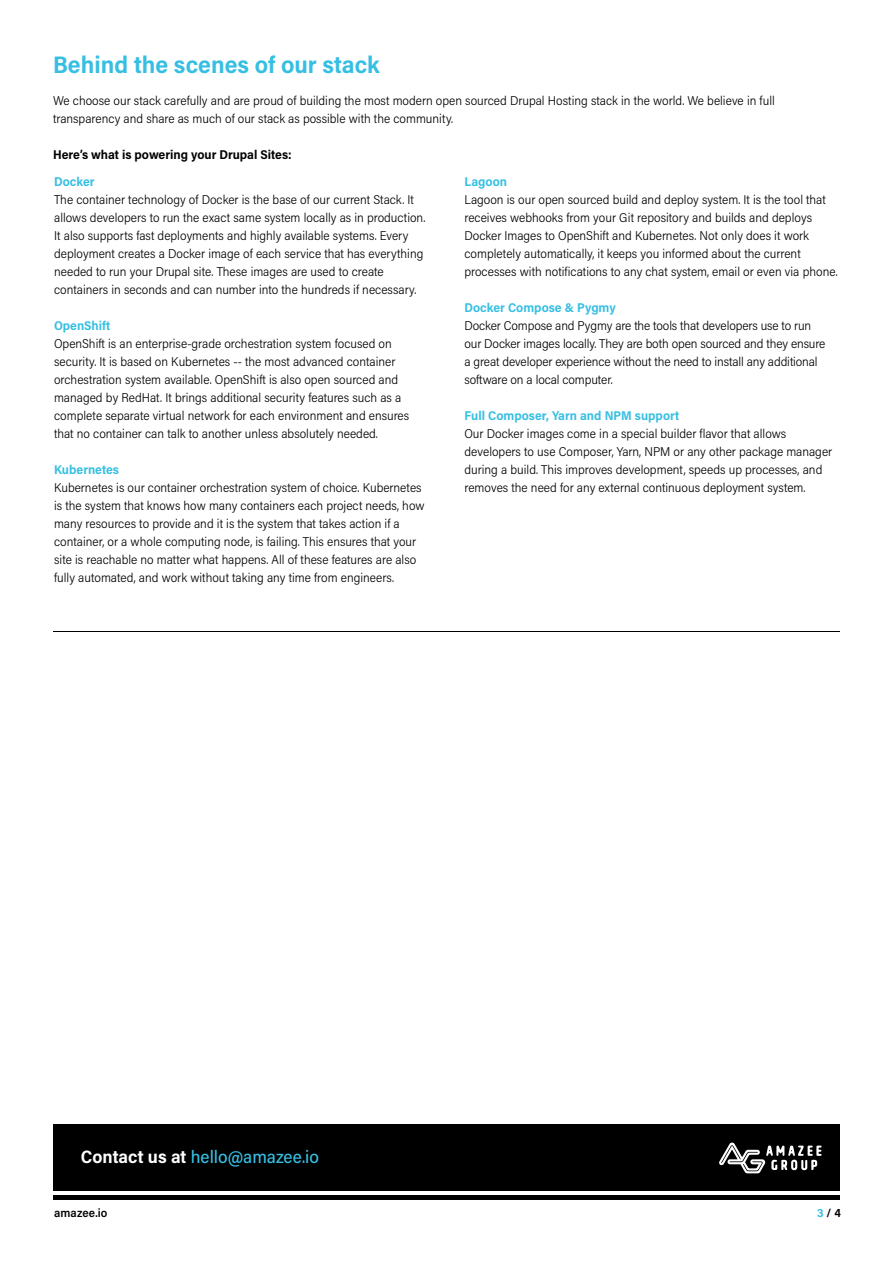
<style>
.page{position:relative;width:893px;height:1263px;background:#fff}
.page>*{position:absolute;margin:0;border:0;box-sizing:border-box;transform-origin:0 0}
.t1{font:700 24px "Acumin Pro Semi Cond";color:#36bfe3}
.t2{font:500 18px "Acumin Pro Semi Cond";color:#36bfe3}
.t3{font:300 12.75px/18px "Acumin Pro Semi Cond";color:#000}
.t4{font:700 12.75px "Acumin Pro Semi Cond";color:#36bfe3}
.t5{font:700 12.75px "Acumin Pro Semi Cond";color:#000}
.t6{font:600 12px "Acumin Pro Semi Cond";letter-spacing:.01em;color:#000}
.t7{font:700 12px "Acumin Pro Semi Cond";color:#000}
.s1{font-weight:700;color:#fff}
.s2{color:#36bfe3}
</style>
<div class="page">
<hr style="left:53px;top:1195px;width:787px;height:4px;background:#000">
<div style="left:53px;top:1125px;width:787px;height:66px;background:#000"></div>
<svg style="left:719px;top:1142px;width:102px;height:31px"></svg>
<hr style="left:53px;top:631px;width:787px;height:1px;background:#000">
<h1 class="t1" style="left:53px;top:47px;width:328px">Behind the scenes of our stack</h1>
<p class="t3" style="left:53px;top:91px;width:723px">We choose our stack carefully and are proud of building the most modern open sourced Drupal Hosting stack in the world. We believe in full transparency and share as much of our stack as possible with the community.</p>
<p class="t5" style="left:53px;top:145px;width:240px">Here’s what is powering your Drupal Sites:</p>
<p class="t4" style="left:54px;top:172px;width:42px">Docker</p>
<p class="t3" style="left:54px;top:190px;width:373px">The container technology of Docker is the base of our current Stack. It allows developers to run the exact same system locally as in production.<br>It also supports fast deployments and highly available systems. Every deployment creates a Docker image of each service that has everything needed to run your Drupal site. These images are used to create containers in seconds and can number into the hundreds if necessary.</p>
<p class="t4" style="left:54px;top:316px;width:58px">OpenShift</p>
<p class="t3" style="left:54px;top:334px;width:357px">OpenShift is an enterprise-grade orchestration system focused on security. It is based on Kubernetes -- the most advanced container orchestration system available. OpenShift is also open sourced and managed by RedHat. It brings additional security features such as a complete separate virtual network for each environment and ensures that no container can talk to another unless absolutely needed.</p>
<p class="t4" style="left:54px;top:460px;width:66px">Kubernetes</p>
<p class="t3" style="left:54px;top:478px;width:372px">Kubernetes is our container orchestration system of choice. Kubernetes is the system that knows how many containers each project needs, how many resources to provide and it is the system that takes action if a container, or a whole computing node, is failing. This ensures that your site is reachable no matter what happens. All of these features are also fully automated, and work without taking any time from engineers.</p>
<p class="t4" style="left:464px;top:172px;width:44px">Lagoon</p>
<p class="t3" style="left:464px;top:190px;width:375px">Lagoon is our open sourced build and deploy system. It is the tool that receives webhooks from your Git repository and builds and deploys Docker Images to OpenShift and Kubernetes. Not only does it work completely automatically, it keeps you informed about the current processes with notifications to any chat system, email or even via phone.</p>
<p class="t4" style="left:464px;top:298px;width:153px">Docker Compose &amp; Pygmy</p>
<p class="t3" style="left:464px;top:316px;width:362px">Docker Compose and Pygmy are the tools that developers use to run our Docker images locally. They are both open sourced and they ensure a great developer experience without the need to install any additional software on a local computer.</p>
<p class="t4" style="left:464px;top:406px;width:216px">Full Composer, Yarn and NPM support</p>
<p class="t3" style="left:464px;top:424px;width:369px">Our Docker images come in a special builder flavor that allows developers to use Composer, Yarn, NPM or any other package manager during a build. This improves development, speeds up processes, and removes the need for any external continuous deployment system.</p>
<h2 class="t2" style="left:81px;top:1144px;width:240px"><span class="s1">Contact us at</span> hello@amazee.io</h2>
<p class="t6" style="left:54px;top:1204px;width:55px">amazee.io</p>
<p class="t7" style="left:817px;top:1204px;width:25px"><span class="s2">3</span> / 4</p>
</div>
